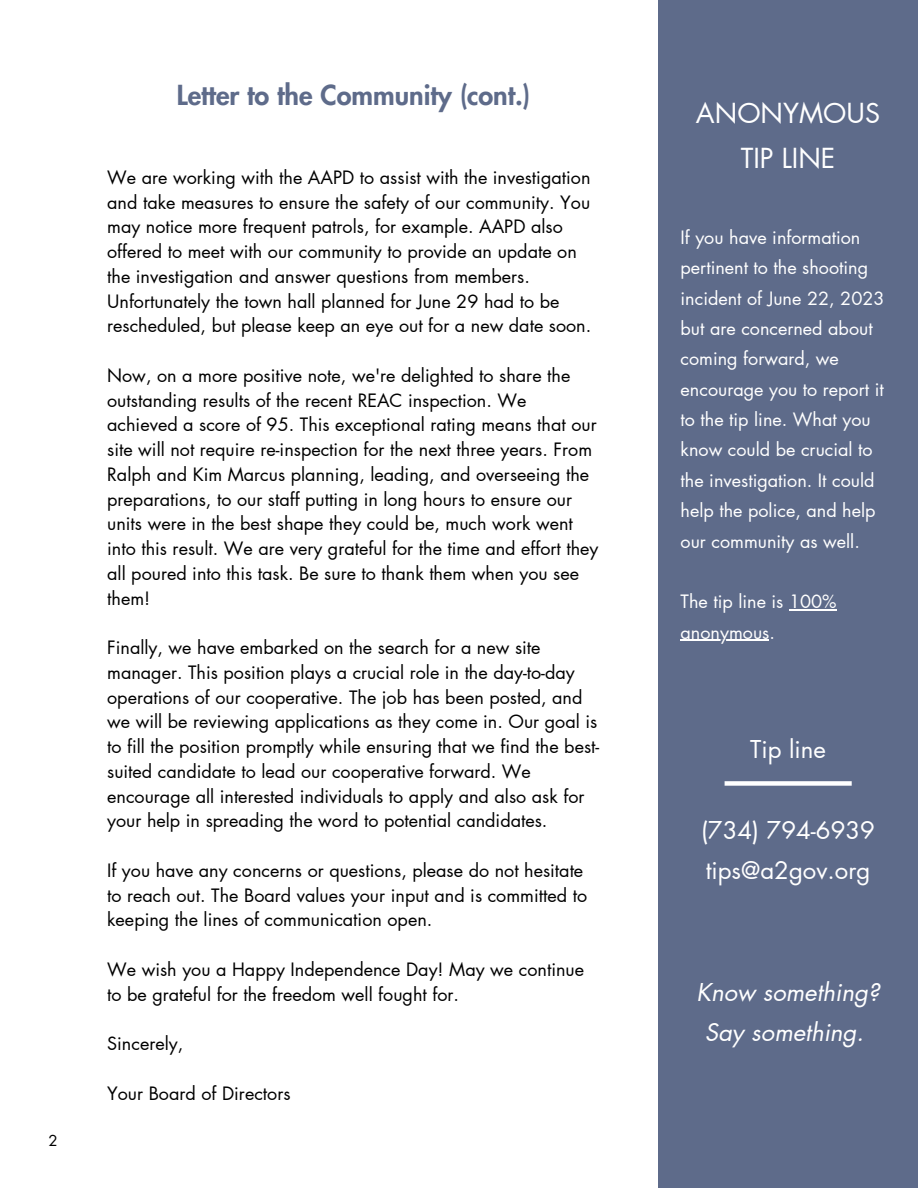
<style>
.page{position:relative;width:918px;height:1188px;background:#fff}
.page>*{position:absolute;margin:0;border:0;box-sizing:border-box;transform-origin:0 0}
.t1{font:800 27px "Futura LT Pro";color:#5e6b8a}
.t2{font:27px "Futura LT Pro";color:#fff}
.t3{font:24px "Futura LT Pro";color:#fff}
.t4{font:italic 24px "Futura LT Pro";color:#fff}
.t5{font:18px/24.8px "Futura LT Pro";color:#000}
.t6{font:18px/30.3px "Futura LT Pro";color:#fff}
.t7{font:15px "Futura LT Pro";color:#000}
</style>
<div class="page">
<div style="left:658px;top:0;width:260px;height:1188px;background:#5e6b8a"></div>
<hr style="left:789px;top:609px;width:48px;height:1px;background:#fff">
<hr style="left:681px;top:640px;width:88px;height:1px;background:#fff">
<div style="left:725px;top:781px;width:127px;height:5px;background:#fff"></div>
<p class="t7" style="left:48px;top:1134px;width:11px">2</p>
<p class="t1" style="left:177px;top:83px;width:355px">Letter to the Community (cont.)</p>
<p class="t5" style="left:107px;top:166px;width:486px">We are working with the AAPD to assist with the investigation and take measures to ensure the safety of our community. You may notice more frequent patrols, for example. AAPD also offered to meet with our community to provide an update on the investigation and answer questions from members.<br>Unfortunately the town hall planned for June 29 had to be rescheduled, but please keep an eye out for a new date soon.</p>
<p class="t5" style="left:107px;top:364px;width:493px">Now, on a more positive note, we're delighted to share the outstanding results of the recent REAC inspection. We achieved a score of 95. This exceptional rating means that our site will not require re-inspection for the next three years. From Ralph and Kim Marcus planning, leading, and overseeing the preparations, to our staff putting in long hours to ensure our units were in the best shape they could be, much work went into this result. We are very grateful for the time and effort they all poured into this task. Be sure to thank them when you see them!</p>
<p class="t5" style="left:107px;top:636px;width:494px">Finally, we have embarked on the search for a new site manager. This position plays a crucial role in the day-to-day operations of our cooperative. The job has been posted, and we will be reviewing applications as they come in. Our goal is to fill the position promptly while ensuring that we find the best&shy;suited candidate to lead our cooperative forward. We encourage all interested individuals to apply and also ask for your help in spreading the word to potential candidates.</p>
<p class="t5" style="left:107px;top:859px;width:481px">If you have any concerns or questions, please do not hesitate to reach out. The Board values your input and is committed to keeping the lines of communication open.</p>
<p class="t5" style="left:107px;top:958px;width:478px">We wish you a Happy Independence Day! May we continue to be grateful for the freedom well fought for.</p>
<p class="t5" style="left:107px;top:1032px;width:78px">Sincerely,</p>
<p class="t5" style="left:107px;top:1081px;width:185px">Your Board of Directors</p>
<p class="t2" style="left:696px;top:101px;width:186px">ANONYMOUS</p>
<p class="t2" style="left:741px;top:146px;width:96px">TIP LINE</p>
<p class="t6" style="left:681px;top:223px;width:206px">If you have information pertinent to the shooting incident of June 22, 2023 but are concerned about coming forward, we encourage you to report it to the tip line. What you know could be crucial to the investigation. It could help the police, and help our community as well.</p>
<p class="t6" style="left:681px;top:587px;width:158px">The tip line is 100% anonymous.</p>
<p class="t3" style="left:750px;top:738px;width:77px">Tip line</p>
<p class="t3" style="left:701px;top:819px;width:175px">(734) 794-6939</p>
<p class="t3" style="left:706px;top:860px;width:166px">tips@a2gov.org</p>
<p class="t4" style="left:696px;top:981px;width:185px">Know something?</p>
<p class="t4" style="left:705px;top:1022px;width:161px">Say something.</p>
</div>
